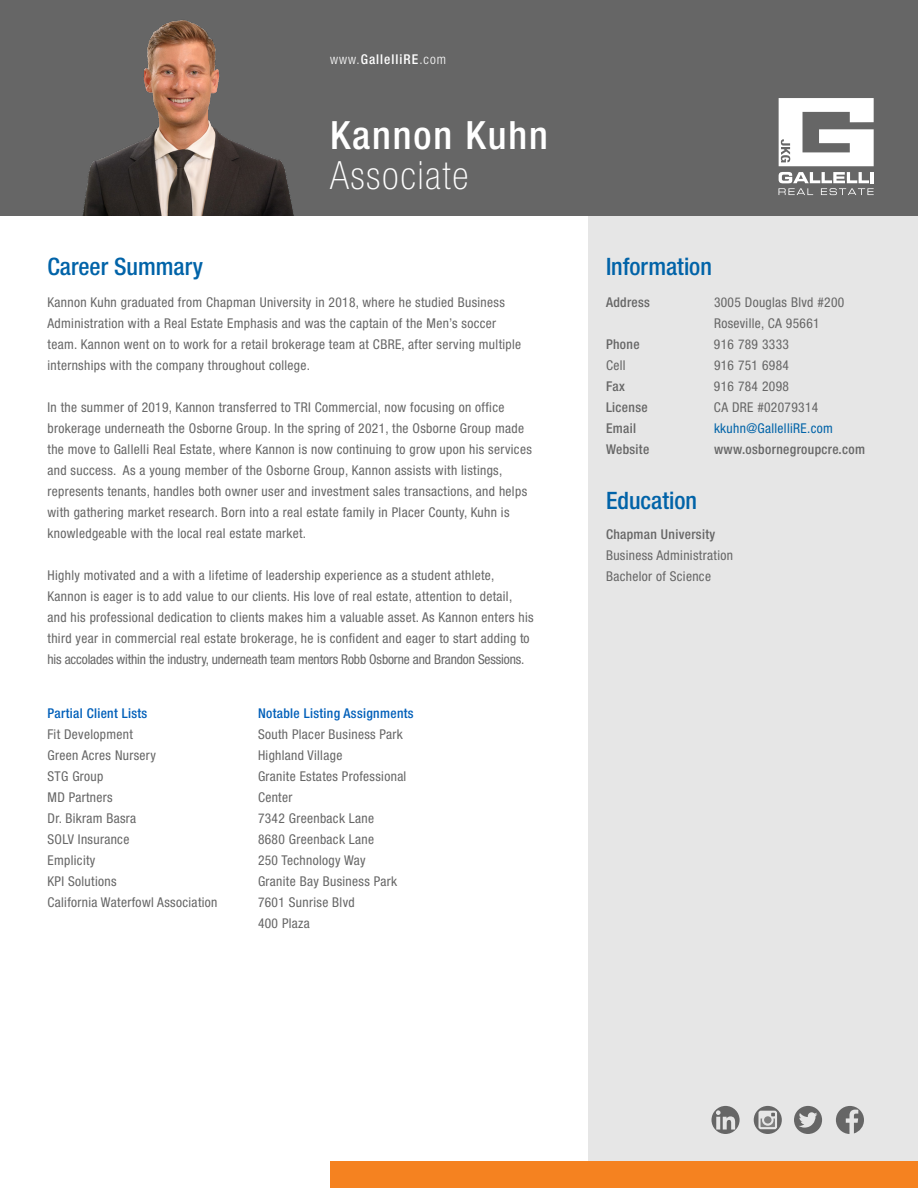
<style>
.page{position:relative;width:918px;height:1188px;background:#fff}
.page>*{position:absolute;margin:0;border:0;box-sizing:border-box;transform-origin:0 0}
.t1{font:500 condensed 39px "Helvetica Neue LT Std";letter-spacing:.05em;color:#fff}
.t2{font:100 condensed 39px "Helvetica Neue LT Std";letter-spacing:.05em;color:#fff}
.t3{font:500 condensed 24px "Helvetica Neue LT Std";color:#0163a8}
.t4{font:condensed 13.5px/21px "Helvetica Neue LT Std";letter-spacing:.025em;color:#666}
.t5{font:500 condensed 13.5px "Helvetica Neue LT Std";letter-spacing:.025em;color:#666}
.t6{font:500 condensed 13.5px "Helvetica Neue LT Std";letter-spacing:.025em;color:#005fb9}
.t7{font:condensed 13.5px "Helvetica Neue LT Std";letter-spacing:.025em;color:#0163a8}
.t8{font:500 condensed 13.5px "Helvetica Neue LT Std";letter-spacing:.075em;color:#fff}
.s1{font-weight:300}
</style>
<div class="page">
<div style="left:588px;top:216px;width:330px;height:972px;background:#e6e6e6"></div>
<div style="left:330px;top:1161px;width:588px;height:27px;background:#f58220"></div>
<div style="left:0;top:0;width:918px;height:216px;background:#666"></div>
<img style="left:82px;top:20px;width:212px;height:196px">
<svg style="left:779px;top:172px;width:95px;height:23px"></svg>
<hr style="left:870px;top:172px;width:4px;height:11px;background:#fff">
<svg style="left:779px;top:98px;width:95px;height:68px"></svg>
<svg style="left:712px;top:1106px;width:28px;height:28px"></svg>
<svg style="left:754px;top:1106px;width:28px;height:28px"></svg>
<svg style="left:836px;top:1106px;width:28px;height:28px"></svg>
<svg style="left:794px;top:1106px;width:28px;height:28px"></svg>
<p class="t8" style="left:330px;top:51px;width:118px"><span class="s1">www.</span>GallelliRE<span class="s1">.com</span></p>
<p class="t1" style="left:330px;top:112px;width:220px">Kannon Kuhn</p>
<p class="t2" style="left:330px;top:154px;width:140px">Associate</p>
<p class="t3" style="left:48px;top:252px;width:157px">Career Summary</p>
<p class="t4" style="left:48px;top:291px;width:475px">Kannon Kuhn graduated from Chapman University in 2018, where he studied Business Administration with a Real Estate Emphasis and was the captain of the Men’s soccer team. Kannon went on to work for a retail brokerage team at CBRE, after serving multiple internships with the company throughout college.</p>
<p class="t4" style="left:48px;top:396px;width:486px">In the summer of 2019, Kannon transferred to TRI Commercial, now focusing on office brokerage underneath the Osborne Group. In the spring of 2021, the Osborne Group made the move to Gallelli Real Estate, where Kannon is now continuing to grow upon his services and success. As a young member of the Osborne Group, Kannon assists with listings, represents tenants, handles both owner user and investment sales transactions, and helps with gathering market research. Born into a real estate family in Placer County, Kuhn is knowledgeable with the local real estate market.</p>
<p class="t4" style="left:48px;top:564px;width:488px">Highly motivated and a with a lifetime of leadership experience as a student athlete, Kannon is eager is to add value to our clients. His love of real estate, attention to detail, and his professional dedication to clients makes him a valuable asset. As Kannon enters his third year in commercial real estate brokerage, he is confident and eager to start adding to his accolades within the industry, underneath team mentors Robb Osborne and Brandon Sessions.</p>
<p class="t6" style="left:48px;top:706px;width:101px">Partial Client Lists</p>
<p class="t4" style="left:48px;top:724px;width:87px">Fit Development</p>
<p class="t4" style="left:48px;top:745px;width:110px">Green Acres Nursery</p>
<p class="t4" style="left:48px;top:766px;width:57px">STG Group</p>
<p class="t4" style="left:48px;top:787px;width:67px">MD Partners</p>
<p class="t4" style="left:48px;top:808px;width:90px">Dr. Bikram Basra</p>
<p class="t4" style="left:48px;top:829px;width:83px">SOLV Insurance</p>
<p class="t4" style="left:48px;top:850px;width:49px">Emplicity</p>
<p class="t4" style="left:48px;top:871px;width:71px">KPI Solutions</p>
<p class="t4" style="left:48px;top:892px;width:172px">California Waterfowl Association</p>
<p class="t6" style="left:258px;top:706px;width:157px">Notable Listing Assignments</p>
<p class="t4" style="left:258px;top:724px;width:146px">South Placer Business Park</p>
<p class="t4" style="left:258px;top:745px;width:86px">Highland Village</p>
<p class="t4" style="left:258px;top:766px;width:150px">Granite Estates Professional<br>Center</p>
<p class="t4" style="left:258px;top:808px;width:118px">7342 Greenback Lane</p>
<p class="t4" style="left:258px;top:829px;width:118px">8680 Greenback Lane</p>
<p class="t4" style="left:258px;top:850px;width:109px">250 Technology Way</p>
<p class="t4" style="left:258px;top:871px;width:141px">Granite Bay Business Park</p>
<p class="t4" style="left:258px;top:892px;width:98px">7601 Sunrise Blvd</p>
<p class="t4" style="left:258px;top:913px;width:53px">400 Plaza</p>
<p class="t3" style="left:606px;top:252px;width:107px">Information</p>
<p class="t5" style="left:606px;top:294px;width:45px">Address</p>
<p class="t4" style="left:714px;top:291px;width:132px">3005 Douglas Blvd #200</p>
<p class="t4" style="left:714px;top:312px;width:107px">Roseville, CA 95661</p>
<p class="t5" style="left:606px;top:336px;width:35px">Phone</p>
<p class="t4" style="left:714px;top:333px;width:76px">916 789 3333</p>
<p class="t4" style="left:606px;top:354px;width:21px">Cell</p>
<p class="t4" style="left:714px;top:354px;width:76px">916 751 6984</p>
<p class="t5" style="left:606px;top:378px;width:20px">Fax</p>
<p class="t4" style="left:714px;top:375px;width:76px">916 784 2098</p>
<p class="t5" style="left:606px;top:399px;width:43px">License</p>
<p class="t4" style="left:714px;top:396px;width:106px">CA DRE #02079314</p>
<p class="t5" style="left:606px;top:420px;width:32px">Email</p>
<p class="t7" style="left:714px;top:420px;width:120px">kkuhn@GallelliRE.com</p>
<p class="t5" style="left:606px;top:441px;width:45px">Website</p>
<p class="t5" style="left:714px;top:441px;width:152px">www.osbornegroupcre.com</p>
<p class="t3" style="left:606px;top:486px;width:93px">Education</p>
<p class="t5" style="left:606px;top:527px;width:111px">Chapman University</p>
<p class="t4" style="left:606px;top:545px;width:129px">Business Administration</p>
<p class="t4" style="left:606px;top:566px;width:107px">Bachelor of Science</p>
</div>
